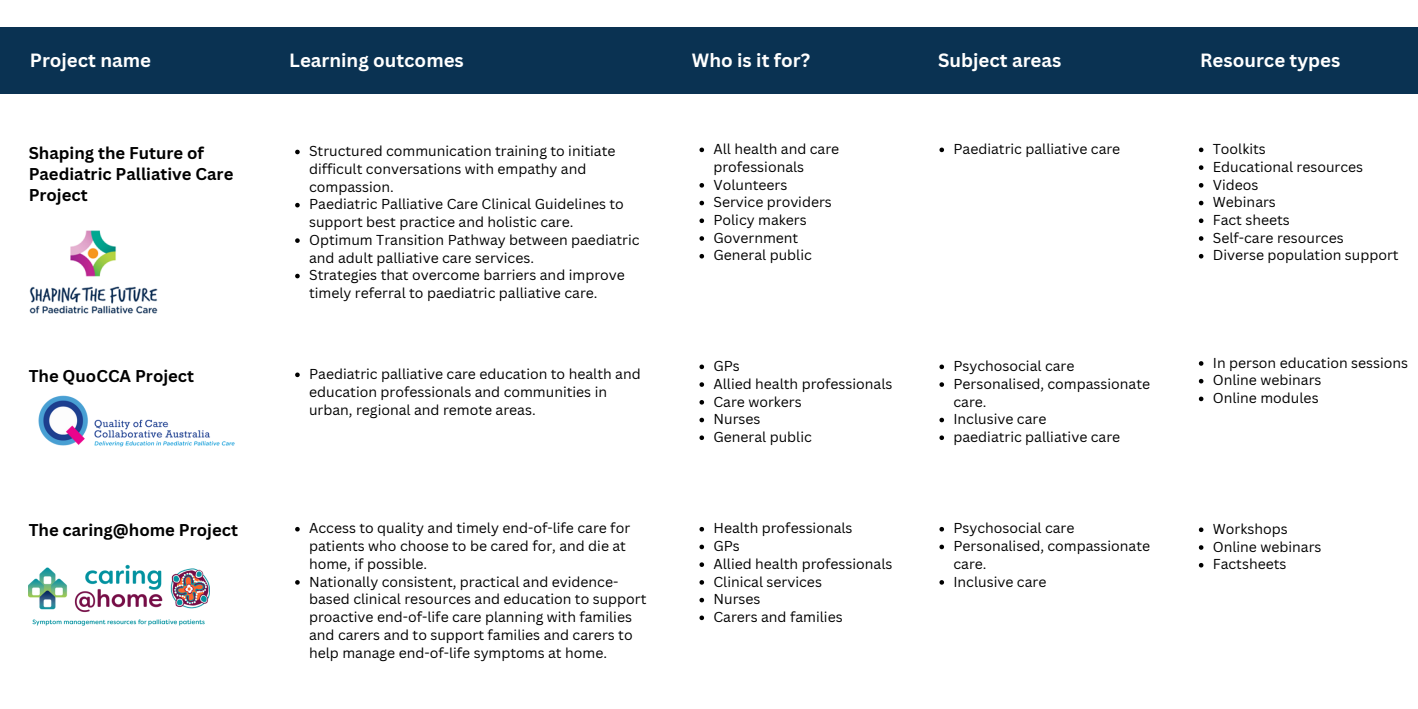
<style>
.page{position:relative;width:1418px;height:709px;background:#fff}
.page>*{position:absolute;margin:0;border:0;box-sizing:border-box;transform-origin:0 0}
.t1{font:700 18.64px "Canva Sans";color:#fff}
.t2{font:700 16.62px/21px "Canva Sans";color:#000}
.t3{font:14px/17.7px "Canva Sans";color:#000}
</style>
<div class="page">
<div style="left:0;top:28px;width:1418px;height:66px;background:#0a3252"></div>
<img style="left:30px;top:230px;width:128px;height:84px">
<img style="left:29px;top:564px;width:181px;height:61px">
<img style="left:38px;top:395px;width:197px;height:52px">
<svg style="left:295px;top:150px;width:5px;height:4px"></svg>
<svg style="left:295px;top:203px;width:5px;height:4px"></svg>
<svg style="left:295px;top:238px;width:5px;height:5px"></svg>
<svg style="left:295px;top:274px;width:5px;height:4px"></svg>
<svg style="left:699px;top:148px;width:5px;height:4px"></svg>
<svg style="left:699px;top:183px;width:5px;height:5px"></svg>
<svg style="left:699px;top:201px;width:5px;height:4px"></svg>
<svg style="left:699px;top:218px;width:5px;height:5px"></svg>
<svg style="left:699px;top:236px;width:5px;height:5px"></svg>
<svg style="left:699px;top:254px;width:5px;height:4px"></svg>
<svg style="left:939px;top:148px;width:5px;height:4px"></svg>
<svg style="left:1198px;top:148px;width:5px;height:4px"></svg>
<svg style="left:1198px;top:165px;width:5px;height:5px"></svg>
<svg style="left:1198px;top:183px;width:5px;height:5px"></svg>
<svg style="left:1198px;top:201px;width:5px;height:4px"></svg>
<svg style="left:1198px;top:218px;width:5px;height:5px"></svg>
<svg style="left:1198px;top:236px;width:5px;height:5px"></svg>
<svg style="left:1198px;top:254px;width:5px;height:4px"></svg>
<svg style="left:295px;top:372px;width:5px;height:5px"></svg>
<svg style="left:699px;top:364px;width:5px;height:5px"></svg>
<svg style="left:699px;top:382px;width:5px;height:5px"></svg>
<svg style="left:699px;top:400px;width:5px;height:4px"></svg>
<svg style="left:699px;top:418px;width:5px;height:4px"></svg>
<svg style="left:699px;top:435px;width:5px;height:5px"></svg>
<svg style="left:939px;top:364px;width:5px;height:5px"></svg>
<svg style="left:939px;top:382px;width:5px;height:5px"></svg>
<svg style="left:939px;top:418px;width:5px;height:4px"></svg>
<svg style="left:939px;top:435px;width:5px;height:5px"></svg>
<svg style="left:1198px;top:361px;width:5px;height:5px"></svg>
<svg style="left:1198px;top:379px;width:5px;height:4px"></svg>
<svg style="left:1198px;top:396px;width:5px;height:5px"></svg>
<svg style="left:295px;top:527px;width:5px;height:4px"></svg>
<svg style="left:295px;top:580px;width:5px;height:4px"></svg>
<svg style="left:699px;top:527px;width:5px;height:4px"></svg>
<svg style="left:699px;top:544px;width:5px;height:5px"></svg>
<svg style="left:699px;top:562px;width:5px;height:5px"></svg>
<svg style="left:699px;top:580px;width:5px;height:4px"></svg>
<svg style="left:699px;top:598px;width:5px;height:4px"></svg>
<svg style="left:699px;top:615px;width:5px;height:5px"></svg>
<svg style="left:939px;top:527px;width:5px;height:4px"></svg>
<svg style="left:939px;top:544px;width:5px;height:5px"></svg>
<svg style="left:939px;top:580px;width:5px;height:4px"></svg>
<svg style="left:1198px;top:527px;width:5px;height:5px"></svg>
<svg style="left:1198px;top:545px;width:5px;height:5px"></svg>
<svg style="left:1198px;top:563px;width:5px;height:4px"></svg>
<p class="t1" style="left:30px;top:47px;width:123px">Project name</p>
<p class="t1" style="left:289px;top:47px;width:176px">Learning outcomes</p>
<p class="t1" style="left:692px;top:47px;width:120px">Who is it for?</p>
<p class="t1" style="left:938px;top:47px;width:125px">Subject areas</p>
<p class="t1" style="left:1200px;top:47px;width:142px">Resource types</p>
<h1 class="t2" style="left:29px;top:142px;width:206px">Shaping the Future of<br>Paediatric Palliative Care<br>Project</h1>
<p class="t3" style="left:309px;top:142px;width:308px">Structured communication training to initiate difficult conversations with empathy and compassion.</p>
<p class="t3" style="left:309px;top:195px;width:316px">Paediatric Palliative Care Clinical Guidelines to support best practice and holistic care.</p>
<p class="t3" style="left:309px;top:231px;width:332px">Optimum Transition Pathway between paediatric and adult palliative care services.</p>
<p class="t3" style="left:309px;top:266px;width:317px">Strategies that overcome barriers and improve timely referral to paediatric palliative care.</p>
<p class="t3" style="left:713px;top:140px;width:127px">All health and care professionals</p>
<p class="t3" style="left:713px;top:175px;width:75px">Volunteers</p>
<p class="t3" style="left:713px;top:193px;width:120px">Service providers</p>
<p class="t3" style="left:713px;top:211px;width:95px">Policy makers</p>
<p class="t3" style="left:713px;top:228px;width:86px">Government</p>
<p class="t3" style="left:713px;top:246px;width:100px">General public</p>
<p class="t3" style="left:953px;top:140px;width:168px">Paediatric palliative care</p>
<p class="t3" style="left:1212px;top:140px;width:55px">Toolkits</p>
<p class="t3" style="left:1212px;top:158px;width:152px">Educational resources</p>
<p class="t3" style="left:1212px;top:175px;width:47px">Videos</p>
<p class="t3" style="left:1212px;top:193px;width:65px">Webinars</p>
<p class="t3" style="left:1212px;top:211px;width:79px">Fact sheets</p>
<p class="t3" style="left:1212px;top:228px;width:132px">Self-care resources</p>
<p class="t3" style="left:1212px;top:246px;width:187px">Diverse population support</p>
<h1 class="t2" style="left:29px;top:365px;width:167px">The QuoCCA Project</h1>
<p class="t3" style="left:309px;top:365px;width:333px">Paediatric palliative care education to health and education professionals and communities in urban, regional and remote areas.</p>
<h2 class="t3" style="left:713px;top:357px;width:28px">GPs</h2>
<p class="t3" style="left:713px;top:374px;width:181px">Allied health professionals</p>
<p class="t3" style="left:713px;top:392px;width:90px">Care workers</p>
<p class="t3" style="left:713px;top:410px;width:49px">Nurses</p>
<p class="t3" style="left:713px;top:428px;width:100px">General public</p>
<p class="t3" style="left:953px;top:357px;width:123px">Psychosocial care</p>
<p class="t3" style="left:953px;top:374px;width:198px">Personalised, compassionate care.</p>
<p class="t3" style="left:953px;top:410px;width:94px">Inclusive care</p>
<p class="t3" style="left:953px;top:428px;width:168px">paediatric palliative care</p>
<p class="t3" style="left:1212px;top:353px;width:197px">In person education sessions</p>
<p class="t3" style="left:1212px;top:371px;width:110px">Online webinars</p>
<p class="t3" style="left:1212px;top:389px;width:107px">Online modules</p>
<h2 class="t2" style="left:29px;top:519px;width:211px">The caring@home Project</h2>
<p class="t3" style="left:309px;top:519px;width:322px">Access to quality and timely end-of-life care for patients who choose to be cared for, and die at home, if possible.</p>
<p class="t3" style="left:309px;top:572px;width:339px">Nationally consistent, practical and evidence&shy;based clinical resources and education to support proactive end-of-life care planning with families and carers and to support families and carers to help manage end-of-life symptoms at home.</p>
<p class="t3" style="left:713px;top:519px;width:141px">Health professionals</p>
<h2 class="t3" style="left:713px;top:537px;width:28px">GPs</h2>
<p class="t3" style="left:713px;top:554px;width:181px">Allied health professionals</p>
<p class="t3" style="left:713px;top:572px;width:110px">Clinical services</p>
<p class="t3" style="left:713px;top:590px;width:49px">Nurses</p>
<p class="t3" style="left:713px;top:608px;width:131px">Carers and families</p>
<p class="t3" style="left:953px;top:519px;width:123px">Psychosocial care</p>
<p class="t3" style="left:953px;top:537px;width:198px">Personalised, compassionate care.</p>
<p class="t3" style="left:953px;top:572px;width:94px">Inclusive care</p>
<p class="t3" style="left:1212px;top:520px;width:76px">Workshops</p>
<p class="t3" style="left:1212px;top:537px;width:110px">Online webinars</p>
<p class="t3" style="left:1212px;top:555px;width:75px">Factsheets</p>
</div>
